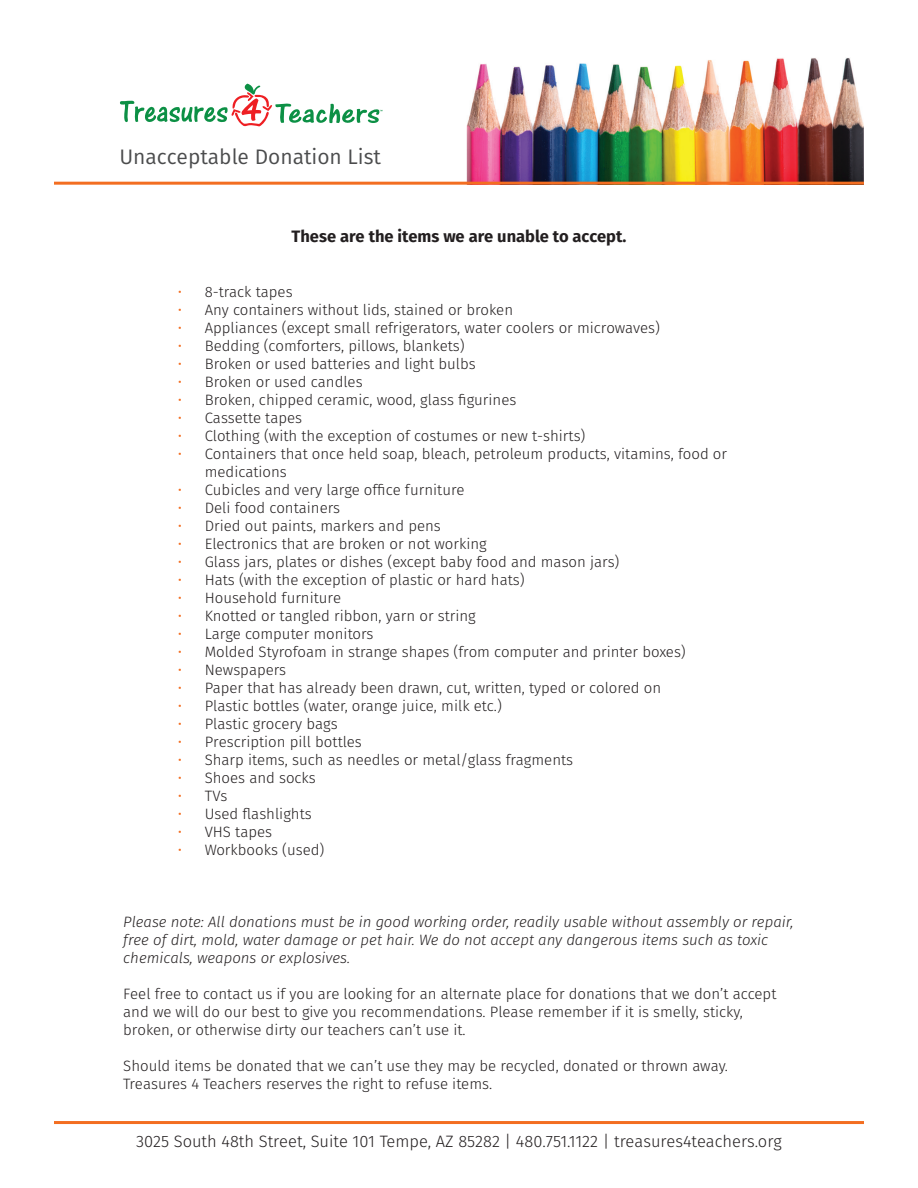
<style>
.page{position:relative;width:918px;height:1188px;background:#fff}
.page>*{position:absolute;margin:0;border:0;box-sizing:border-box;transform-origin:0 0}
.t1{font:21px "Fira Sans";color:#4b4c4d}
.t2{font:300 16.5px "Fira Sans";color:#231f20}
.t3{font:700 16.5px "Fira Sans";color:#231f20}
.t4{font:300 15px/18px "Fira Sans";color:#231f20}
.t5{font:italic 300 15px/18px "Fira Sans";color:#231f20}
.s1{color:#f36e21}
</style>
<div class="page">
<hr style="left:54px;top:1121px;width:810px;height:3px;background:#f36e21">
<img style="left:462px;top:58px;width:402px;height:124px">
<svg style="left:120px;top:84px;width:263px;height:42px"></svg>
<hr style="left:54px;top:182px;width:810px;height:3px;background:#f36e21">
<h1 class="t1" style="left:119px;top:142px;width:263px">Unacceptable Donation List</h1>
<p class="t3" style="left:292px;top:225px;width:336px">These are the items we are unable to accept.</p>
<p class="t4" style="left:178px;top:282px;width:116px"><span class="s1">•</span> 8-track tapes</p>
<p class="t4" style="left:178px;top:300px;width:337px"><span class="s1">•</span> Any containers without lids, stained or broken</p>
<p class="t4" style="left:178px;top:318px;width:484px"><span class="s1">•</span> Appliances (except small refrigerators, water coolers or microwaves)</p>
<p class="t4" style="left:178px;top:336px;width:289px"><span class="s1">•</span> Bedding (comforters, pillows, blankets)</p>
<p class="t4" style="left:178px;top:354px;width:299px"><span class="s1">•</span> Broken or used batteries and light bulbs</p>
<p class="t4" style="left:178px;top:372px;width:186px"><span class="s1">•</span> Broken or used candles</p>
<p class="t4" style="left:178px;top:390px;width:340px"><span class="s1">•</span> Broken, chipped ceramic, wood, glass figurines</p>
<p class="t4" style="left:178px;top:408px;width:126px"><span class="s1">•</span> Cassette tapes</p>
<p class="t4" style="left:178px;top:426px;width:409px"><span class="s1">•</span> Clothing (with the exception of costumes or new t-shirts)</p>
<p class="t4" style="left:205px;top:444px;width:524px;text-indent:-27px"><span class="s1">•</span> Containers that once held soap, bleach, petroleum products, vitamins, food or medications</p>
<p class="t4" style="left:178px;top:480px;width:288px"><span class="s1">•</span> Cubicles and very large office furniture</p>
<p class="t4" style="left:178px;top:498px;width:164px"><span class="s1">•</span> Deli food containers</p>
<p class="t4" style="left:178px;top:516px;width:265px"><span class="s1">•</span> Dried out paints, markers and pens</p>
<p class="t4" style="left:178px;top:534px;width:310px"><span class="s1">•</span> Electronics that are broken or not working</p>
<p class="t4" style="left:178px;top:552px;width:443px"><span class="s1">•</span> Glass jars, plates or dishes (except baby food and mason jars)</p>
<p class="t4" style="left:178px;top:570px;width:348px"><span class="s1">•</span> Hats (with the exception of plastic or hard hats)</p>
<p class="t4" style="left:178px;top:588px;width:165px"><span class="s1">•</span> Household furniture</p>
<p class="t4" style="left:178px;top:606px;width:300px"><span class="s1">•</span> Knotted or tangled ribbon, yarn or string</p>
<p class="t4" style="left:178px;top:624px;width:197px"><span class="s1">•</span> Large computer monitors</p>
<p class="t4" style="left:178px;top:642px;width:510px"><span class="s1">•</span> Molded Styrofoam in strange shapes (from computer and printer boxes)</p>
<p class="t4" style="left:178px;top:660px;width:110px"><span class="s1">•</span> Newspapers</p>
<p class="t4" style="left:178px;top:678px;width:485px"><span class="s1">•</span> Paper that has already been drawn, cut, written, typed or colored on</p>
<p class="t4" style="left:178px;top:696px;width:326px"><span class="s1">•</span> Plastic bottles (water, orange juice, milk etc.)</p>
<p class="t4" style="left:178px;top:714px;width:161px"><span class="s1">•</span> Plastic grocery bags</p>
<p class="t4" style="left:178px;top:732px;width:186px"><span class="s1">•</span> Prescription pill bottles</p>
<p class="t4" style="left:178px;top:750px;width:397px"><span class="s1">•</span> Sharp items, such as needles or metal/glass fragments</p>
<p class="t4" style="left:178px;top:768px;width:140px"><span class="s1">•</span> Shoes and socks</p>
<p class="t4" style="left:178px;top:786px;width:51px"><span class="s1">•</span> TVs</p>
<p class="t4" style="left:178px;top:804px;width:136px"><span class="s1">•</span> Used flashlights</p>
<p class="t4" style="left:178px;top:822px;width:96px"><span class="s1">•</span> VHS tapes</p>
<p class="t4" style="left:178px;top:840px;width:148px"><span class="s1">•</span> Workbooks (used)</p>
<p class="t5" style="left:123px;top:913px;width:672px">Please note: All donations must be in good working order, readily usable without assembly or repair, free of dirt, mold, water damage or pet hair. We do not accept any dangerous items such as toxic chemicals, weapons or explosives.</p>
<p class="t4" style="left:123px;top:985px;width:655px">Feel free to contact us if you are looking for an alternate place for donations that we don’t accept and we will do our best to give you recommendations. Please remember if it is smelly, sticky, broken, or otherwise dirty our teachers can’t use it.</p>
<p class="t4" style="left:123px;top:1057px;width:606px">Should items be donated that we can’t use they may be recycled, donated or thrown away.<br>Treasures 4 Teachers reserves the right to refuse items.</p>
<p class="t2" style="left:136px;top:1130px;width:647px">3025 South 48th Street, Suite 101 Tempe, AZ 85282 | 480.751.1122 | treasures4teachers.org</p>
</div>
